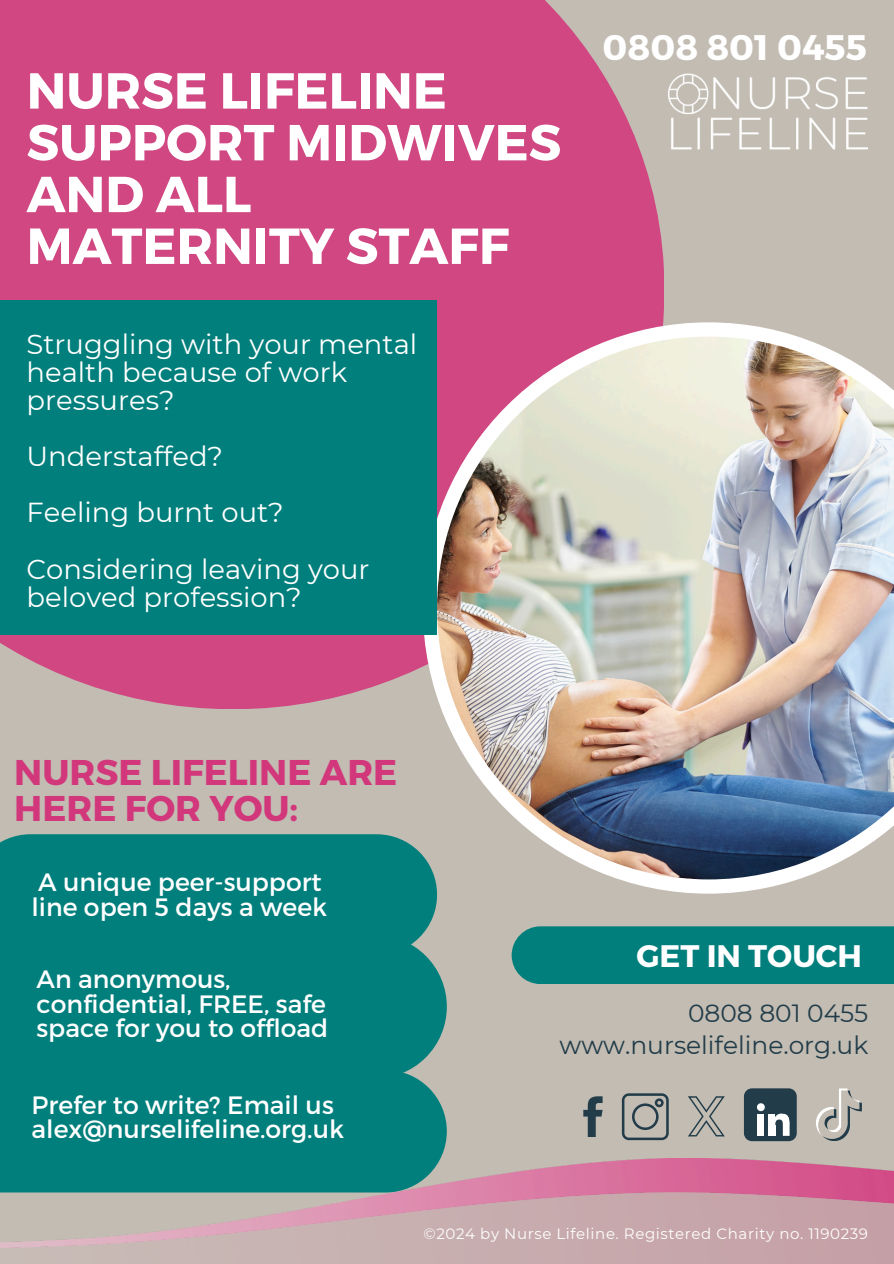
<style>
.page{position:relative;width:894px;height:1264px;background:#fff}
.page>*{position:absolute;margin:0;border:0;box-sizing:border-box;transform-origin:0 0}
.t1{font:700 50.55px/51.8px "Montserrat";color:#fff}
.t2{font:700 35.7px/36px "Montserrat";color:#d2377c}
.t3{font:700 35.55px "Montserrat";color:#fff}
.t4{font:700 31.05px "Montserrat";color:#fff}
.t5{font:27.45px/28.2px "Montserrat";color:#fff}
.t6{font:25.05px/24.8px "Montserrat";color:#fff}
.t7{font:24.9px "Montserrat";color:#223c49}
.t8{font:15px "Montserrat";letter-spacing:.04em;color:#fff}
</style>
<div class="page">
<div style="left:0;top:0;width:893px;height:1263px;background:#c2bcb2"></div>
<div style="left:0;top:0;width:663px;height:709px;background:#d04782"></div>
<svg style="left:423px;top:322px;width:376px;height:571px"></svg>
<img style="left:437px;top:336px;width:456px;height:543px">
<div style="left:511px;top:926px;width:382px;height:58px;background:#007f7c"></div>
<div style="left:0;top:834px;width:437px;height:100px;background:#007f7c"></div>
<div style="left:0;top:1078px;width:446px;height:80px;background:#007f7c"></div>
<img style="left:0;top:1158px;width:893px;height:34px">
<img style="left:0;top:1192px;width:893px;height:71px">
<div style="left:0;top:301px;width:436px;height:334px;background:#007f7c"></div>
<div style="left:0;top:934px;width:446px;height:144px;background:#007f7c"></div>
<img style="left:652px;top:0;width:216px;height:232px">
<svg style="left:583px;top:1096px;width:19px;height:40px"></svg>
<svg style="left:621px;top:1093px;width:47px;height:47px"></svg>
<svg style="left:688px;top:1096px;width:36px;height:40px"></svg>
<div style="left:743px;top:1088px;width:53px;height:53px;background:#223c49;border-radius:8px"></div>
<svg style="left:756px;top:1103px;width:8px;height:8px"></svg>
<div style="left:757px;top:1114px;width:7px;height:21px;background:#fff"></div>
<div style="left:768px;top:1114px;width:6px;height:21px;background:#fff"></div>
<svg style="left:774px;top:1113px;width:15px;height:22px"></svg>
<svg style="left:816px;top:1088px;width:45px;height:53px"></svg>
<h4 class="t1" style="left:27px;top:62px;width:536px">NURSE LIFELINE<br>SUPPORT MIDWIVES<br>AND ALL<br>MATERNITY STAFF</h4>
<h1 class="t5" style="left:27px;top:329px;width:392px">Struggling with your mental health because of work pressures?</h1>
<p class="t5" style="left:27px;top:442px;width:198px">Understaffed?</p>
<h2 class="t5" style="left:27px;top:498px;width:259px">Feeling burnt out?</h2>
<h4 class="t5" style="left:27px;top:554px;width:344px">Considering leaving your beloved profession?</h4>
<h4 class="t3" style="left:602px;top:24px;width:266px">0808 801 0455</h4>
<h4 class="t2" style="left:14px;top:753px;width:384px">NURSE LIFELINE ARE<br>HERE FOR YOU:</h4>
<h2 class="t6" style="left:32px;top:868px;width:297px">A unique peer-support line open 5 days a week</h2>
<p class="t4" style="left:636px;top:935px;width:227px">GET IN TOUCH</p>
<h4 class="t6" style="left:36px;top:965px;width:293px">An anonymous, confidential, FREE, safe space for you to offload</h4>
<h3 class="t6" style="left:32px;top:1090px;width:314px">Prefer to write? Email us alex@nurselifeline.org.uk</h3>
<h4 class="t7" style="left:688px;top:997px;width:182px">0808 801 0455</h4>
<h4 class="t7" style="left:559px;top:1030px;width:310px">www.nurselifeline.org.uk</h4>
<p class="t8" style="left:423px;top:1224px;width:446px">©2024 by Nurse Lifeline. Registered Charity no. 1190239</p>
</div>
